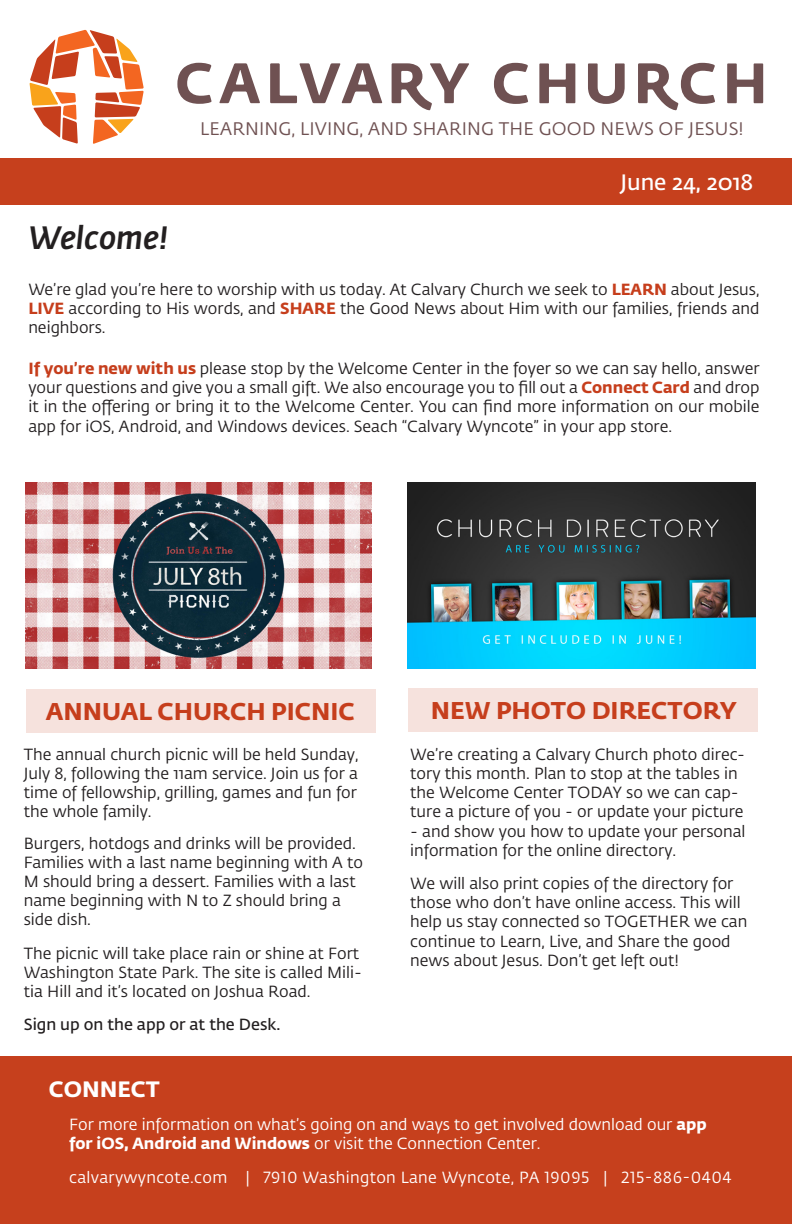
<style>
.page{position:relative;width:792px;height:1224px;background:#fff}
.page>*{position:absolute;margin:0;border:0;box-sizing:border-box;transform-origin:0 0}
.t1{font:italic 500 32px "Fedra Sans Std";color:#231f20}
.t2{font:700 24px "Fedra Sans Std";color:#c63e1c}
.t3{font:600 22px "Fedra Sans Std";color:#fff}
.t4{font:700 22px "Fedra Sans Std";color:#fff}
.t5{font:18px "Fedra Sans Std";letter-spacing:.01em;color:#6f5152}
.t6{font:16px/19.2px "Fedra Sans Std";color:#231f20}
.t7{font:16px/19.2px "Fedra Sans Std";color:#fff}
.t8{font:16px "Fedra Sans Std";letter-spacing:.02em;color:#fff}
.t9{font:600 16px "Fedra Sans Std";color:#231f20}
.s1{font-weight:700;color:#c63e1c}
.s2{font-weight:700}
</style>
<div class="page">
<div style="left:0;top:1056px;width:792px;height:168px;background:#c6401d"></div>
<div style="left:0;top:158px;width:792px;height:46px;background:#c6401d"></div>
<svg style="left:219px;top:63px;width:41px;height:40px"></svg>
<svg style="left:270px;top:63px;width:112px;height:40px"></svg>
<svg style="left:392px;top:63px;width:77px;height:47px"></svg>
<svg style="left:177px;top:63px;width:35px;height:41px"></svg>
<svg style="left:30px;top:30px;width:114px;height:114px"></svg>
<svg style="left:539px;top:63px;width:36px;height:40px"></svg>
<svg style="left:727px;top:63px;width:36px;height:40px"></svg>
<svg style="left:494px;top:63px;width:34px;height:41px"></svg>
<svg style="left:588px;top:63px;width:37px;height:41px"></svg>
<svg style="left:638px;top:63px;width:77px;height:47px"></svg>
<div style="left:408px;top:689px;width:349px;height:43px;background:#f6e2dd"></div>
<img style="left:26px;top:483px;width:345px;height:185px">
<div style="left:26px;top:690px;width:350px;height:43px;background:#f6e2dd"></div>
<img style="left:407px;top:483px;width:349px;height:185px">
<p class="t1" style="left:28px;top:218px;width:142px">Welcome!</p>
<p class="t5" style="left:200px;top:118px;width:545px">LEARNING, LIVING, AND SHARING THE GOOD NEWS OF JESUS!</p>
<p class="t3" style="left:620px;top:169px;width:134px">June 24, 2018</p>
<p class="t6" style="left:28px;top:280px;width:733px;text-align:justify">We’re glad you’re here to worship with us today. At Calvary Church we seek to <span class="s1">LEARN</span> about Jesus, <span class="s1">LIVE</span> according to His words, and <span class="s1">SHARE</span> the Good News about Him with our families, friends and neighbors.</p>
<p class="t6" style="left:28px;top:359px;width:733px;text-align:justify"><span class="s1">If you’re new with us</span> please stop by the Welcome Center in the foyer so we can say hello, answer your questions and give you a small gift. We also encourage you to fill out a <span class="s1">Connect Card</span> and drop it in the offering or bring it to the Welcome Center. You can find more information on our mobile app for iOS, Android, and Windows devices. Seach “Calvary Wyncote” in your app store.</p>
<p class="t2" style="left:46px;top:696px;width:310px">ANNUAL CHURCH PICNIC</p>
<p class="t6" style="left:24px;top:745px;width:336px;text-align:justify">The annual church picnic will be held Sunday, July 8, following the 11am service. Join us for a time of fellowship, grilling, games and fun for the whole family.</p>
<p class="t6" style="left:24px;top:834px;width:341px">Burgers, hotdogs and drinks will be provided.<br>Families with a last name beginning with A to M should bring a dessert. Families with a last name beginning with N to Z should bring a side dish.</p>
<p class="t6" style="left:24px;top:944px;width:340px">The picnic will take place rain or shine at Fort<br>Washington State Park. The site is called Mili&shy;tia Hill and it’s located on Joshua Road.</p>
<p class="t9" style="left:24px;top:1015px;width:258px">Sign up on the app or at the Desk.</p>
<p class="t4" style="left:49px;top:1075px;width:112px">CONNECT</p>
<p class="t2" style="left:431px;top:695px;width:307px">NEW PHOTO DIRECTORY</p>
<p class="t6" style="left:410px;top:745px;width:336px">We’re creating a Calvary Church photo direc&shy;tory this month. Plan to stop at the tables in the Welcome Center TODAY so we can cap&shy;ture a picture of you - or update your picture</p>
<p class="t6" style="left:410px;top:822px;width:337px">- and show you how to update your personal information for the online directory.</p>
<p class="t6" style="left:410px;top:874px;width:339px">We will also print copies of the directory for those who don’t have online access. This will help us stay connected so TOGETHER we can continue to Learn, Live, and Share the good news about Jesus. Don’t get left out!</p>
<p class="t7" style="left:69px;top:1115px;width:639px">For more information on what’s going on and ways to get involved download our <span class="s2">app for iOS, Android and Windows</span> or visit the Connection Center.</p>
<p class="t8" style="left:69px;top:1167px;width:664px">calvarywyncote.com | 7910 Washington Lane Wyncote, PA 19095 | 215-886-0404</p>
</div>
